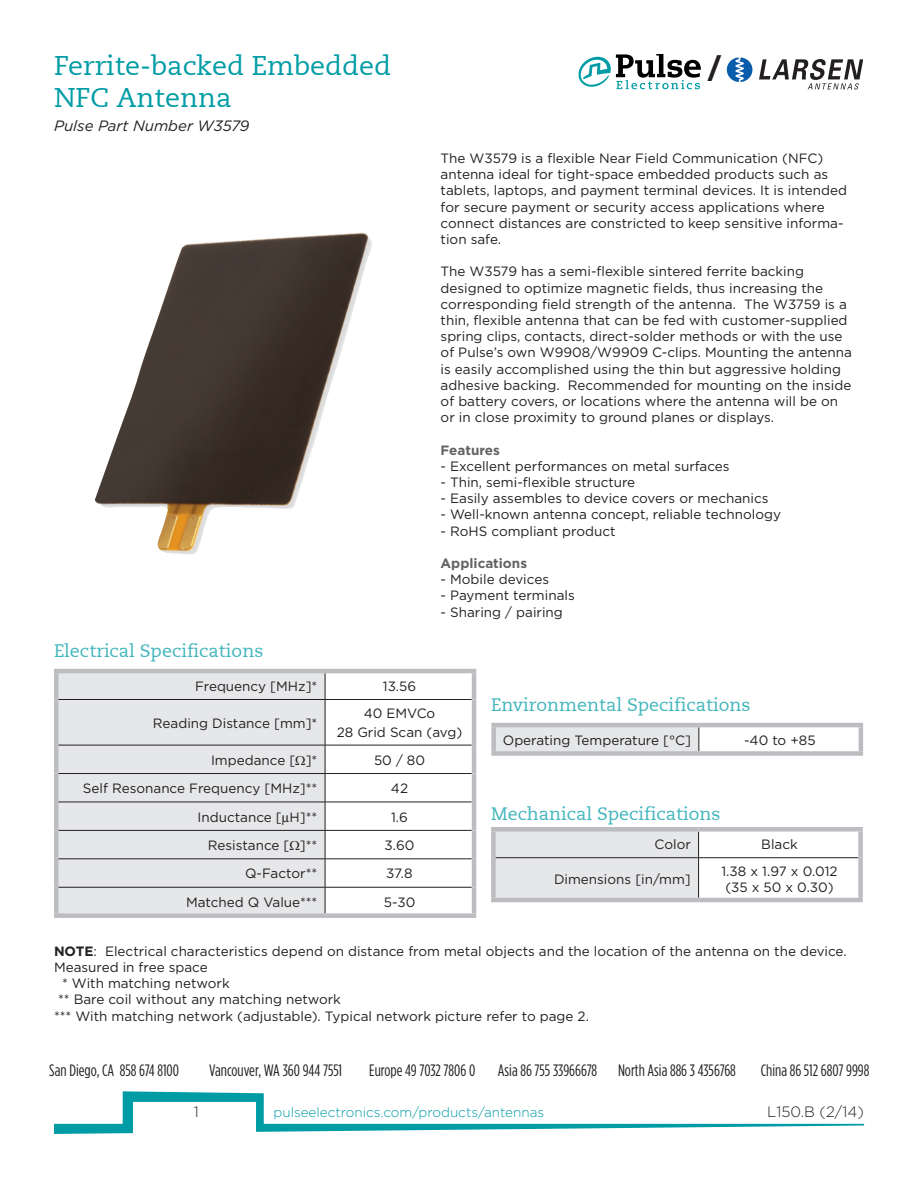
<style>
.page{position:relative;width:918px;height:1188px;background:#fff}
.page>*{position:absolute;margin:0;border:0;box-sizing:border-box;transform-origin:0 0}
.t1{font:700 36px "Univers";color:#231f20}
.t2{font:27px/32.4px "Caecilia LT";color:#009ca6}
.t3{font:18px "Caecilia LT";color:#40b5bc}
.t4{font:16.5px "Gotham Condensed";color:#231f20}
.t5{font:italic 15px "Gotham";color:#231f20}
.t6{font:300 15px "Gotham";color:#231f20}
.t7{font:13.5px/16.2px "Gotham";color:#231f20}
.t8{font:300 13.5px "Gotham";color:#009ca6}
.t9{font:700 13.5px "Gotham";color:#636366}
.s1{font-weight:700}
</style>
<div class="page">
<svg style="left:54px;top:1091px;width:810px;height:43px"></svg>
<svg style="left:578px;top:54px;width:123px;height:35px"></svg>
<div style="left:727px;top:57px;width:25px;height:25px;background:#095cac;border-radius:50%"></div>
<svg style="left:759px;top:59px;width:104px;height:31px"></svg>
<svg style="left:735px;top:57px;width:9px;height:25px"></svg>
<img style="left:95px;top:232px;width:277px;height:322px">
<div style="left:494px;top:725px;width:205px;height:29px;background:#e6e7e9"></div>
<div style="left:491px;top:727px;width:5px;height:24px;background:#bcbdc0"></div>
<svg style="left:699px;top:727px;width:1px;height:24px"></svg>
<div style="left:491px;top:751px;width:208px;height:5px;background:#bcbdc0"></div>
<div style="left:699px;top:751px;width:164px;height:5px;background:#bcbdc0"></div>
<hr style="left:859px;top:727px;width:4px;height:24px;background:#bcbdc0">
<hr style="left:491px;top:723px;width:208px;height:4px;background:#bcbdc0">
<hr style="left:699px;top:723px;width:164px;height:4px;background:#bcbdc0">
<div style="left:491px;top:832px;width:5px;height:26px;background:#bcbdc0"></div>
<div style="left:491px;top:858px;width:5px;height:40px;background:#bcbdc0"></div>
<svg style="left:495px;top:832px;width:363px;height:66px"></svg>
<hr style="left:496px;top:857px;width:203px;height:1px;background:#231f20">
<hr style="left:699px;top:857px;width:159px;height:1px;background:#231f20">
<hr style="left:698px;top:858px;width:1px;height:40px;background:#231f20">
<div style="left:858px;top:832px;width:5px;height:26px;background:#bcbdc0"></div>
<div style="left:858px;top:858px;width:5px;height:40px;background:#bcbdc0"></div>
<hr style="left:491px;top:898px;width:208px;height:4px;background:#bcbdc0">
<hr style="left:699px;top:898px;width:164px;height:4px;background:#bcbdc0">
<div style="left:491px;top:827px;width:208px;height:5px;background:#bcbdc0"></div>
<div style="left:699px;top:827px;width:164px;height:5px;background:#bcbdc0"></div>
<div style="left:59px;top:673px;width:266px;height:240px;background:#e6e7e9"></div>
<div style="left:54px;top:673px;width:5px;height:26px;background:#bcbdc0"></div>
<div style="left:54px;top:699px;width:5px;height:46px;background:#bcbdc0"></div>
<div style="left:54px;top:745px;width:5px;height:29px;background:#bcbdc0"></div>
<div style="left:54px;top:774px;width:5px;height:28px;background:#bcbdc0"></div>
<div style="left:54px;top:802px;width:5px;height:28px;background:#bcbdc0"></div>
<div style="left:54px;top:830px;width:5px;height:29px;background:#bcbdc0"></div>
<div style="left:54px;top:859px;width:5px;height:28px;background:#bcbdc0"></div>
<div style="left:54px;top:887px;width:5px;height:26px;background:#bcbdc0"></div>
<hr style="left:59px;top:699px;width:266px;height:1px;background:#231f20">
<hr style="left:59px;top:745px;width:266px;height:1px;background:#231f20">
<hr style="left:59px;top:773px;width:266px;height:1px;background:#231f20">
<hr style="left:59px;top:802px;width:266px;height:1px;background:#231f20">
<hr style="left:59px;top:830px;width:266px;height:1px;background:#231f20">
<hr style="left:59px;top:859px;width:266px;height:1px;background:#231f20">
<hr style="left:59px;top:887px;width:266px;height:1px;background:#231f20">
<svg style="left:325px;top:673px;width:147px;height:240px"></svg>
<hr style="left:472px;top:673px;width:4px;height:26px;background:#bcbdc0">
<hr style="left:472px;top:699px;width:4px;height:46px;background:#bcbdc0">
<hr style="left:472px;top:745px;width:4px;height:29px;background:#bcbdc0">
<hr style="left:472px;top:774px;width:4px;height:28px;background:#bcbdc0">
<hr style="left:472px;top:802px;width:4px;height:28px;background:#bcbdc0">
<hr style="left:472px;top:830px;width:4px;height:29px;background:#bcbdc0">
<hr style="left:472px;top:859px;width:4px;height:28px;background:#bcbdc0">
<hr style="left:472px;top:887px;width:4px;height:26px;background:#bcbdc0">
<div style="left:54px;top:913px;width:271px;height:5px;background:#bcbdc0"></div>
<div style="left:325px;top:913px;width:151px;height:5px;background:#bcbdc0"></div>
<hr style="left:54px;top:669px;width:271px;height:4px;background:#bcbdc0">
<hr style="left:325px;top:669px;width:151px;height:4px;background:#bcbdc0">
<svg style="left:296px;top:755px;width:9px;height:10px"></svg>
<svg style="left:282px;top:815px;width:8px;height:10px"></svg>
<svg style="left:290px;top:841px;width:10px;height:9px"></svg>
<h2 class="t2" style="left:54px;top:52px;width:339px">Ferrite-backed Embedded<br>NFC Antenna</h2>
<p class="t5" style="left:54px;top:119px;width:197px">Pulse Part Number W3579</p>
<h3 class="t3" style="left:54px;top:643px;width:211px">Electrical Specifications</h3>
<h1 class="t1" style="left:706px;top:48px;width:17px">/</h1>
<p class="t7" style="left:441px;top:151px;width:408px">The W3579 is a flexible Near Field Communication (NFC) antenna ideal for tight-space embedded products such as tablets, laptops, and payment terminal devices. It is intended for secure payment or security access applications where connect distances are constricted to keep sensitive informa&shy;tion safe.</p>
<p class="t7" style="left:441px;top:264px;width:413px">The W3579 has a semi-flexible sintered ferrite backing designed to optimize magnetic fields, thus increasing the corresponding field strength of the antenna. The W3759 is a thin, flexible antenna that can be fed with customer-supplied spring clips, contacts, direct-solder methods or with the use of Pulse’s own W9908/W9909 C-clips. Mounting the antenna is easily accomplished using the thin but aggressive holding adhesive backing. Recommended for mounting on the inside of battery covers, or locations where the antenna will be on or in close proximity to ground planes or displays.</p>
<p class="t9" style="left:441px;top:444px;width:61px">Features</p>
<p class="t7" style="left:441px;top:459px;width:291px">- Excellent performances on metal surfaces</p>
<p class="t7" style="left:441px;top:475px;width:196px">- Thin, semi-flexible structure</p>
<p class="t7" style="left:441px;top:491px;width:329px">- Easily assembles to device covers or mechanics</p>
<p class="t7" style="left:441px;top:507px;width:342px">- Well-known antenna concept, reliable technology</p>
<p class="t7" style="left:441px;top:524px;width:176px">- RoHS compliant product</p>
<p class="t9" style="left:441px;top:557px;width:88px">Applications</p>
<p class="t7" style="left:441px;top:572px;width:110px">- Mobile devices</p>
<p class="t7" style="left:441px;top:588px;width:136px">- Payment terminals</p>
<p class="t7" style="left:441px;top:605px;width:124px">- Sharing / pairing</p>
<p class="t7" style="left:195px;top:679px;width:124px">Frequency [MHz]*</p>
<p class="t7" style="left:383px;top:679px;width:35px">13.56</p>
<p class="t7" style="left:153px;top:716px;width:166px">Reading Distance [mm]*</p>
<p class="t7" style="left:337px;top:704px;width:127px;line-height:19.5px;text-align:center">40 EMVCo<br>28 Grid Scan (avg)</p>
<p class="t7" style="left:211px;top:753px;width:108px">Impedance [ ]*</p>
<p class="t7" style="left:374px;top:753px;width:53px">50 / 80</p>
<p class="t7" style="left:83px;top:781px;width:236px">Self Resonance Frequency [MHz]**</p>
<p class="t7" style="left:391px;top:781px;width:19px">42</p>
<p class="t7" style="left:198px;top:809px;width:121px">Inductance [ H]**</p>
<p class="t7" style="left:391px;top:809px;width:18px">1.6</p>
<p class="t7" style="left:208px;top:838px;width:111px">Resistance [ ]**</p>
<p class="t7" style="left:385px;top:838px;width:31px">3.60</p>
<p class="t7" style="left:245px;top:866px;width:74px">Q-Factor**</p>
<p class="t7" style="left:386px;top:866px;width:28px">37.8</p>
<p class="t7" style="left:186px;top:895px;width:133px">Matched Q Value***</p>
<p class="t7" style="left:384px;top:895px;width:33px">5-30</p>
<h3 class="t3" style="left:491px;top:697px;width:261px">Environmental Specifications</h3>
<p class="t7" style="left:503px;top:733px;width:190px">Operating Temperature [°C]</p>
<p class="t7" style="left:744px;top:733px;width:73px">-40 to +85</p>
<h3 class="t3" style="left:491px;top:806px;width:231px">Mechanical Specifications</h3>
<p class="t7" style="left:655px;top:837px;width:38px">Color</p>
<p class="t7" style="left:761px;top:837px;width:38px">Black</p>
<p class="t7" style="left:554px;top:872px;width:138px">Dimensions [in/mm]</p>
<p class="t7" style="left:721px;top:864px;width:118px">1.38 x 1.97 x 0.012 (35 x 50 x 0.30)</p>
<p class="t7" style="left:54px;top:944px;width:794px"><span class="s1">NOTE</span>: Electrical characteristics depend on distance from metal objects and the location of the antenna on the device.</p>
<p class="t7" style="left:54px;top:960px;width:155px">Measured in free space</p>
<p class="t7" style="left:62px;top:976px;width:169px">* With matching network</p>
<p class="t7" style="left:58px;top:992px;width:284px">** Bare coil without any matching network</p>
<p class="t7" style="left:54px;top:1008px;width:537px">*** With matching network (adjustable). Typical network picture refer to page 2.</p>
<p class="t4" style="left:49px;top:1063px;width:131px">San Diego, CA 858 674 8100</p>
<p class="t4" style="left:209px;top:1063px;width:134px">Vancouver, WA 360 944 7551</p>
<p class="t4" style="left:369px;top:1063px;width:107px">Europe 49 7032 7806 0</p>
<p class="t4" style="left:498px;top:1063px;width:101px">Asia 86 755 33966678</p>
<p class="t4" style="left:618px;top:1063px;width:119px">North Asia 886 3 4356768</p>
<p class="t4" style="left:761px;top:1063px;width:110px">China 86 512 6807 9998</p>
<p class="t6" style="left:194px;top:1105px;width:7px">1</p>
<p class="t8" style="left:274px;top:1107px;width:272px">pulseelectronics.com/products/antennas</p>
<p class="t6" style="left:767px;top:1105px;width:98px">L150.B (2/14)</p>
</div>
